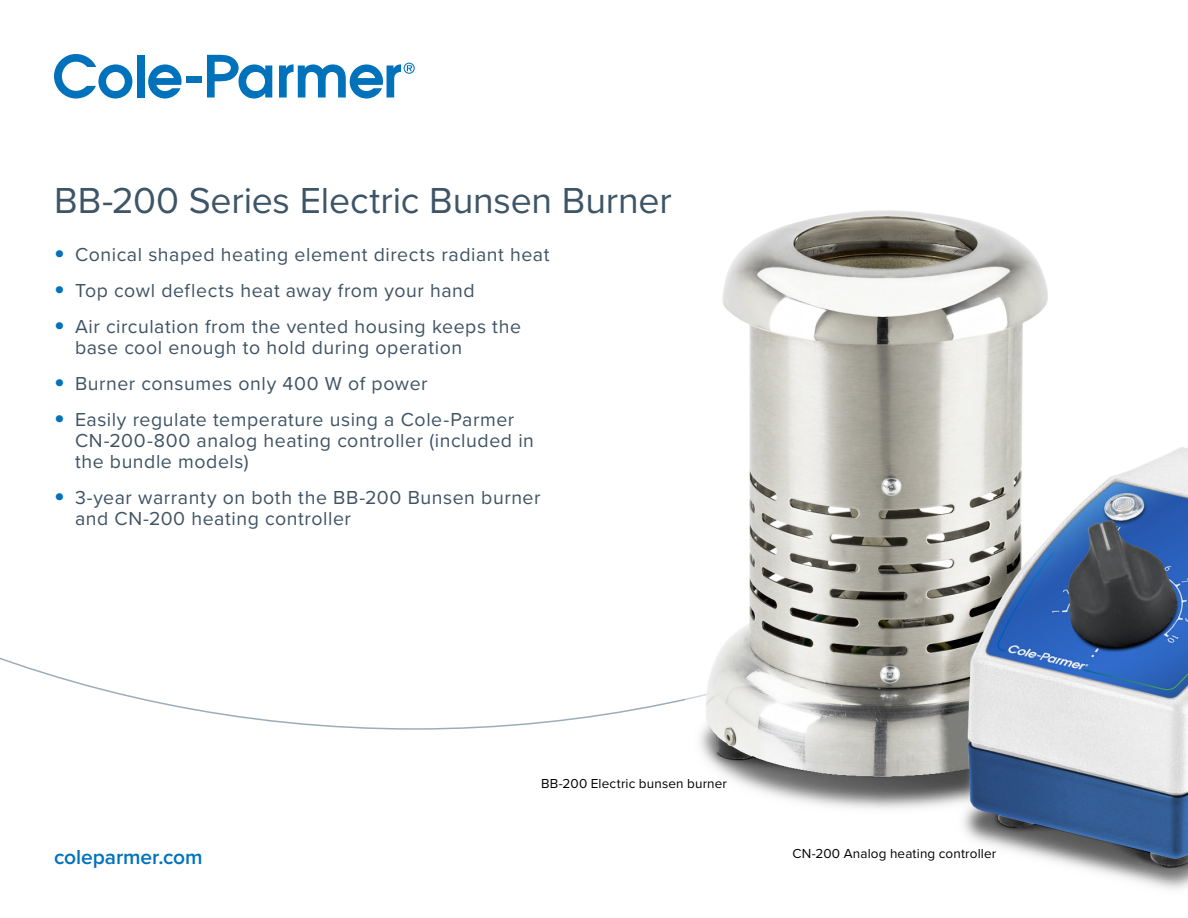
<style>
.page{position:relative;width:1188px;height:918px;background:#fff}
.page>*{position:absolute;margin:0;border:0;box-sizing:border-box;transform-origin:0 0}
.t1{font:37.5px "Proxima Nova";letter-spacing:-.005em;color:#3d5567}
.t2{font:600 21px "Proxima Nova";letter-spacing:-.005em;color:#0072bc}
.t3{font:19.5px/21px "Proxima Nova";letter-spacing:.03em;color:#3f5364}
.t4{font:13.5px "Proxima Nova";letter-spacing:.01em;color:#000}
.s1{font-weight:700;font-size:30px;color:#0072bc}
</style>
<div class="page">
<svg style="left:54px;top:54px;width:78px;height:45px"></svg>
<div style="left:137px;top:55px;width:7px;height:42px;background:#0072bc"></div>
<svg style="left:148px;top:64px;width:34px;height:35px"></svg>
<div style="left:186px;top:76px;width:16px;height:7px;background:#0072bc"></div>
<svg style="left:207px;top:55px;width:65px;height:44px"></svg>
<svg style="left:279px;top:63px;width:136px;height:36px"></svg>
<img style="left:685px;top:210px;width:503px;height:679px">
<h1 class="t1" style="left:54px;top:172px;width:619px">BB-200 Series Electric Bunsen Burner</h1>
<p class="t3" style="left:54px;top:244px;width:497px"><span class="s1">•</span> Conical shaped heating element directs radiant heat</p>
<p class="t3" style="left:54px;top:280px;width:422px"><span class="s1">•</span> Top cowl deflects heat away from your hand</p>
<p class="t3" style="left:75px;top:316px;width:447px;text-indent:-21px"><span class="s1">•</span> Air circulation from the vented housing keeps the base cool enough to hold during operation</p>
<p class="t3" style="left:54px;top:373px;width:375px"><span class="s1">•</span> Burner consumes only 400 W of power</p>
<p class="t3" style="left:75px;top:409px;width:461px;text-indent:-21px"><span class="s1">•</span> Easily regulate temperature using a Cole-Parmer<br>CN-200-800 analog heating controller (included in the bundle models)</p>
<p class="t3" style="left:75px;top:487px;width:467px;text-indent:-21px"><span class="s1">•</span> 3-year warranty on both the BB-200 Bunsen burner and CN-200 heating controller</p>
<p class="t2" style="left:54px;top:842px;width:150px">coleparmer.com</p>
<p class="t4" style="left:541px;top:773px;width:188px">BB-200 Electric bunsen burner</p>
<p class="t4" style="left:792px;top:844px;width:206px">CN-200 Analog heating controller</p>
</div>
